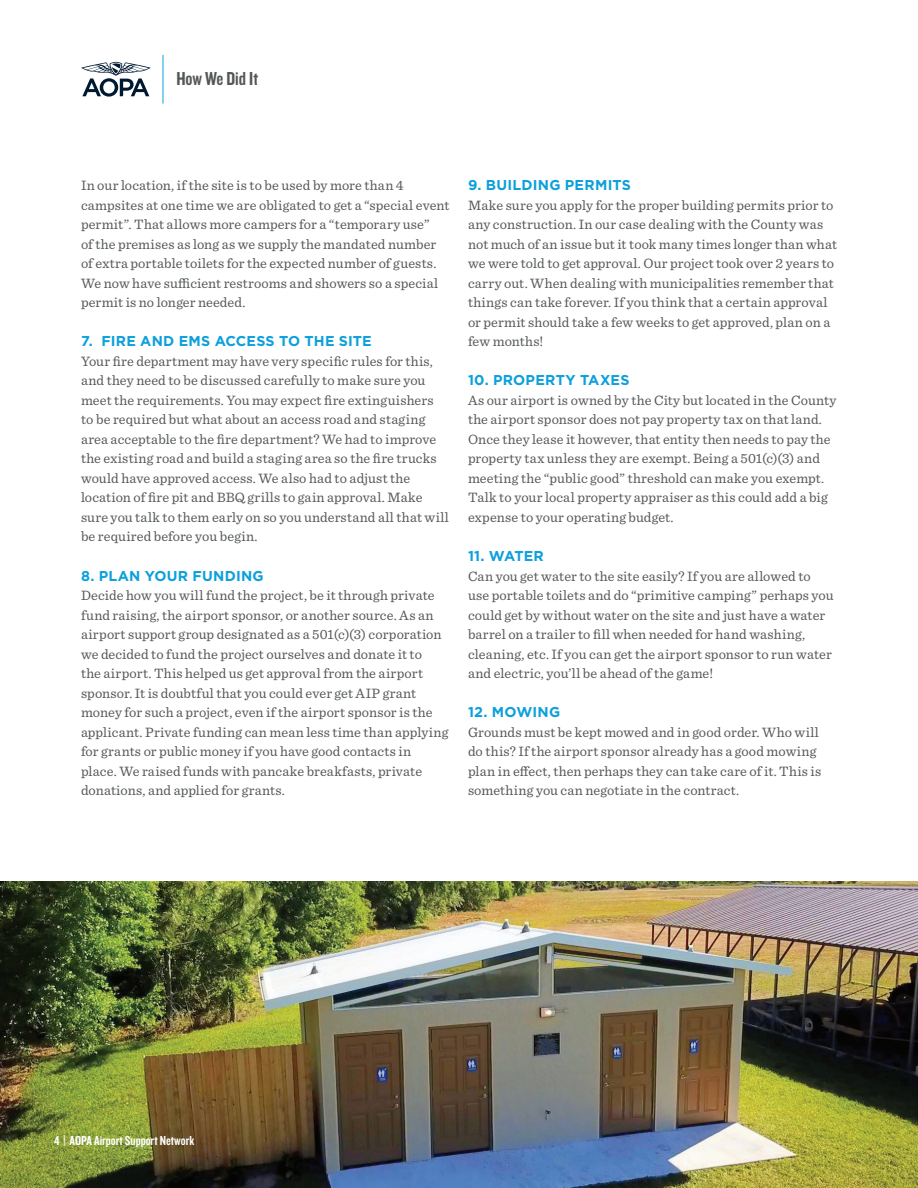
<style>
.page{position:relative;width:918px;height:1188px;background:#fff}
.page>*{position:absolute;margin:0;border:0;box-sizing:border-box;transform-origin:0 0}
.t1{font:19.5px "Knockout 49 Liteweight";color:#545759}
.BODY_COPY{font:14.25px/19.5px "Sentinel";letter-spacing:.01em;color:#545759}
.SubHeadlines{font:700 14.25px "Gotham";letter-spacing:.015em;color:#0ca0dc}
.t2{font:13.5px "Knockout 49 Liteweight";color:#fff}
.s1{font-family:"Gotham";font-weight:700;color:#0ca0dc}
</style>
<div class="page">
<svg style="left:81px;top:62px;width:70px;height:35px"></svg>
<hr style="left:163px;top:55px;width:1px;height:49px;background:#0ca0dc">
<img style="left:0;top:881px;width:918px;height:307px">
<h1 class="t1" style="left:176px;top:66px;width:83px">How We Did It</h1>
<p class="BODY_COPY" style="left:81px;top:175px;width:370px">In our location, if the site is to be used by more than 4 campsites at one time we are obligated to get a “special event permit”. That allows more campers for a “temporary use”<br>of the premises as long as we supply the mandated number of extra portable toilets for the expected number of guests.<br>We now have sufficient restrooms and showers so a special permit is no longer needed.</p>
<p class="BODY_COPY" style="left:81px;top:331px;width:369px"><span class="s1">7. FIRE AND EMS ACCESS TO THE SITE<br></span>Your fire department may have very specific rules for this, and they need to be discussed carefully to make sure you meet the requirements. You may expect fire extinguishers to be required but what about an access road and staging area acceptable to the fire department? We had to improve the existing road and build a staging area so the fire trucks would have approved access. We also had to adjust the location of fire pit and BBQ grills to gain approval. Make sure you talk to them early on so you understand all that will be required before you begin.</p>
<p class="SubHeadlines" style="left:81px;top:566px;width:184px">8. PLAN YOUR FUNDING</p>
<p class="BODY_COPY" style="left:81px;top:585px;width:369px">Decide how you will fund the project, be it through private fund raising, the airport sponsor, or another source. As an airport support group designated as a 501(c)(3) corporation we decided to fund the project ourselves and donate it to<br>the airport. This helped us get approval from the airport sponsor. It is doubtful that you could ever get AIP grant money for such a project, even if the airport sponsor is the applicant. Private funding can mean less time than applying for grants or public money if you have good contacts in place. We raised funds with pancake breakfasts, private donations, and applied for grants.</p>
<p class="SubHeadlines" style="left:468px;top:176px;width:165px">9. BUILDING PERMITS</p>
<p class="BODY_COPY" style="left:468px;top:195px;width:371px">Make sure you apply for the proper building permits prior to any construction. In our case dealing with the County was not much of an issue but it took many times longer than what we were told to get approval. Our project took over 2 years to carry out. When dealing with municipalities remember that things can take forever. If you think that a certain approval or permit should take a few weeks to get approved, plan on a few months!</p>
<p class="SubHeadlines" style="left:468px;top:371px;width:163px">10. PROPERTY TAXES</p>
<p class="BODY_COPY" style="left:468px;top:390px;width:370px">As our airport is owned by the City but located in the County the airport sponsor does not pay property tax on that land.<br>Once they lease it however, that entity then needs to pay the property tax unless they are exempt. Being a 501(c)(3) and meeting the “public good” threshold can make you exempt.<br>Talk to your local property appraiser as this could add a big expense to your operating budget.</p>
<p class="SubHeadlines" style="left:468px;top:547px;width:77px">11. WATER</p>
<p class="BODY_COPY" style="left:468px;top:565px;width:367px">Can you get water to the site easily? If you are allowed to use portable toilets and do “primitive camping” perhaps you could get by without water on the site and just have a water barrel on a trailer to fill when needed for hand washing, cleaning, etc. If you can get the airport sponsor to run water and electric, you’ll be ahead of the game!</p>
<p class="SubHeadlines" style="left:468px;top:703px;width:94px">12. MOWING</p>
<p class="BODY_COPY" style="left:468px;top:721px;width:355px">Grounds must be kept mowed and in good order. Who will do this? If the airport sponsor already has a good mowing plan in effect, then perhaps they can take care of it. This is something you can negotiate in the contract.</p>
<p class="t2" style="left:54px;top:1132px;width:142px">4 | AOPA Airport Support Network</p>
</div>
